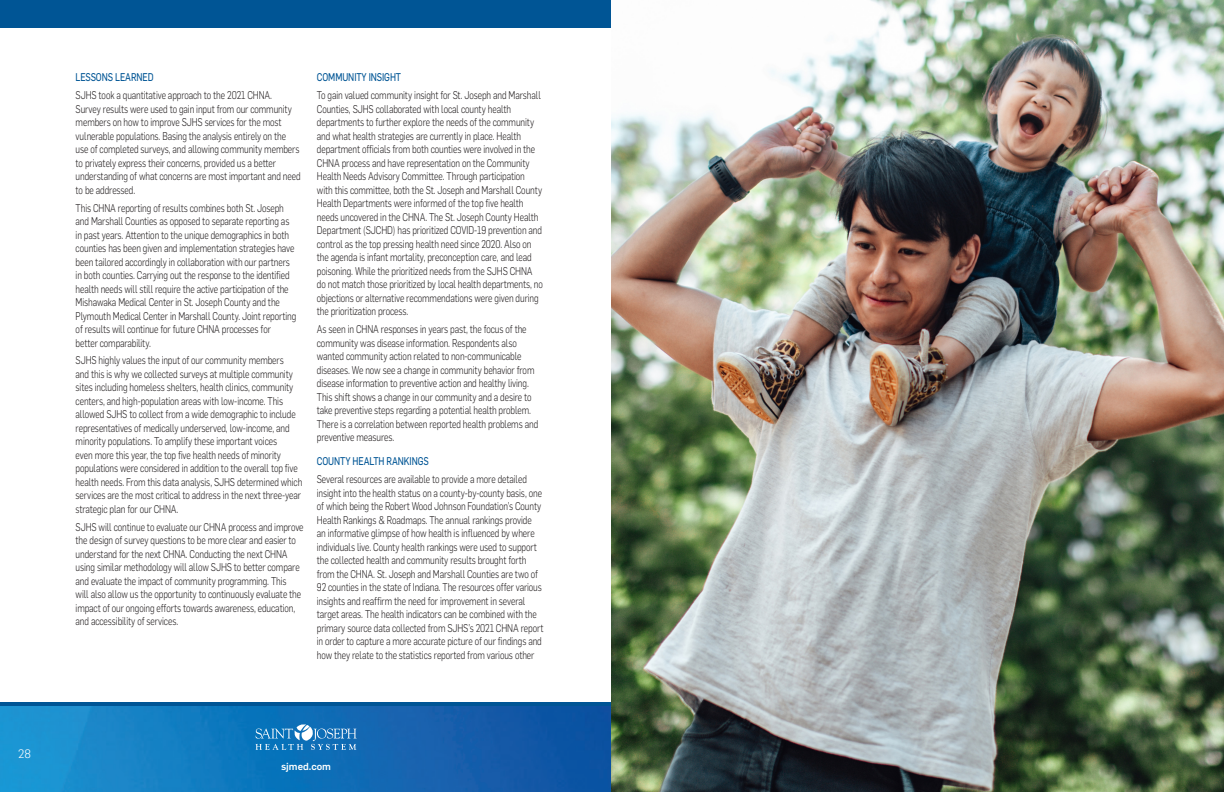
<style>
.page{position:relative;width:1224px;height:792px;background:#fff}
.page>*{position:absolute;margin:0;border:0;box-sizing:border-box;transform-origin:0 0}
.t1{font:300 12px "Flama";color:#fff}
.CatCopy{font:300 11px/13.5px "Flama";letter-spacing:-.01em;color:#231f20;scale:.8 1}
.CatSubHdr{font:11px "Flama Basic";letter-spacing:-.01em;color:#005595;scale:.8 1}
.t2{font:500 10px "Flama";color:#fff}
</style>
<div class="page">
<img style="left:0;top:706px;width:611px;height:86px">
<svg style="left:255px;top:723px;width:102px;height:27px;background:#3989c4"></svg>
<div style="left:0;top:0;width:613px;height:25px;background:#005595"></div>
<hr style="left:0;top:25px;width:613px;height:3px;background:#005595">
<hr style="left:0;top:702px;width:613px;height:3px;background:#005595">
<img style="left:611px;top:0;width:613px;height:792px">
<p class="t1" style="left:18px;top:745px;width:14px">28</p>
<p class="CatSubHdr" style="left:76px;top:70px;width:99px">LESSONS LEARNED</p>
<p class="CatCopy" style="left:76px;top:88px;width:283px">SJHS took a quantitative approach to the 2021 CHNA.<br>Survey results were used to gain input from our community members on how to improve SJHS services for the most vulnerable populations. Basing the analysis entirely on the use of completed surveys, and allowing community members to privately express their concerns, provided us a better understanding of what concerns are most important and need to be addressed.</p>
<p class="CatCopy" style="left:76px;top:200px;width:277px">This CHNA reporting of results combines both St. Joseph and Marshall Counties as opposed to separate reporting as in past years. Attention to the unique demographics in both counties has been given and implementation strategies have been tailored accordingly in collaboration with our partners in both counties. Carrying out the response to the identified health needs will still require the active participation of the Mishawaka Medical Center in St. Joseph County and the Plymouth Medical Center in Marshall County. Joint reporting of results will continue for future CHNA processes for<br>better comparability.</p>
<p class="CatCopy" style="left:76px;top:353px;width:285px">SJHS highly values the input of our community members<br>and this is why we collected surveys at multiple community sites including homeless shelters, health clinics, community centers, and high-population areas with low-income. This allowed SJHS to collect from a wide demographic to include representatives of medically underserved, low-income, and minority populations. To amplify these important voices<br>even more this year, the top five health needs of minority populations were considered in addition to the overall top five health needs. From this data analysis, SJHS determined which services are the most critical to address in the next three-year strategic plan for our CHNA.</p>
<p class="CatCopy" style="left:76px;top:520px;width:287px">SJHS will continue to evaluate our CHNA process and improve the design of survey questions to be more clear and easier to understand for the next CHNA. Conducting the next CHNA using similar methodology will allow SJHS to better compare and evaluate the impact of community programming. This<br>will also allow us the opportunity to continuously evaluate the impact of our ongoing efforts towards awareness, education, and accessibility of services.</p>
<p class="CatSubHdr" style="left:317px;top:70px;width:107px">COMMUNITY INSIGHT</p>
<p class="CatCopy" style="left:317px;top:88px;width:284px">To gain valued community insight for St. Joseph and Marshall Counties, SJHS collaborated with local county health departments to further explore the needs of the community and what health strategies are currently in place. Health department officials from both counties were involved in the CHNA process and have representation on the Community Health Needs Advisory Committee. Through participation with this committee, both the St. Joseph and Marshall County Health Departments were informed of the top five health needs uncovered in the CHNA. The St. Joseph County Health Department (SJCHD) has prioritized COVID-19 prevention and control as the top pressing health need since 2020. Also on the agenda is infant mortality, preconception care, and lead poisoning. While the prioritized needs from the SJHS CHNA do not match those prioritized by local health departments, no objections or alternative recommendations were given during the prioritization process.</p>
<p class="CatCopy" style="left:317px;top:322px;width:278px">As seen in CHNA responses in years past, the focus of the community was disease information. Respondents also wanted community action related to non-communicable diseases. We now see a change in community behavior from disease information to preventive action and healthy living.<br>This shift shows a change in our community and a desire to take preventive steps regarding a potential health problem.<br>There is a correlation between reported health problems and preventive measures.</p>
<p class="CatSubHdr" style="left:317px;top:454px;width:141px">COUNTY HEALTH RANKINGS</p>
<p class="CatCopy" style="left:317px;top:472px;width:285px">Several resources are available to provide a more detailed insight into the health status on a county-by-county basis, one of which being the Robert Wood Johnson Foundation’s County Health Rankings &amp; Roadmaps. The annual rankings provide an informative glimpse of how health is influenced by where individuals live. County health rankings were used to support the collected health and community results brought forth from the CHNA. St. Joseph and Marshall Counties are two of 92 counties in the state of Indiana. The resources offer various insights and reaffirm the need for improvement in several target areas. The health indicators can be combined with the primary source data collected from SJHS’s 2021 CHNA report in order to capture a more accurate picture of our findings and how they relate to the statistics reported from various other</p>
<p class="t2" style="left:281px;top:760px;width:51px">sjmed.com</p>
</div>
